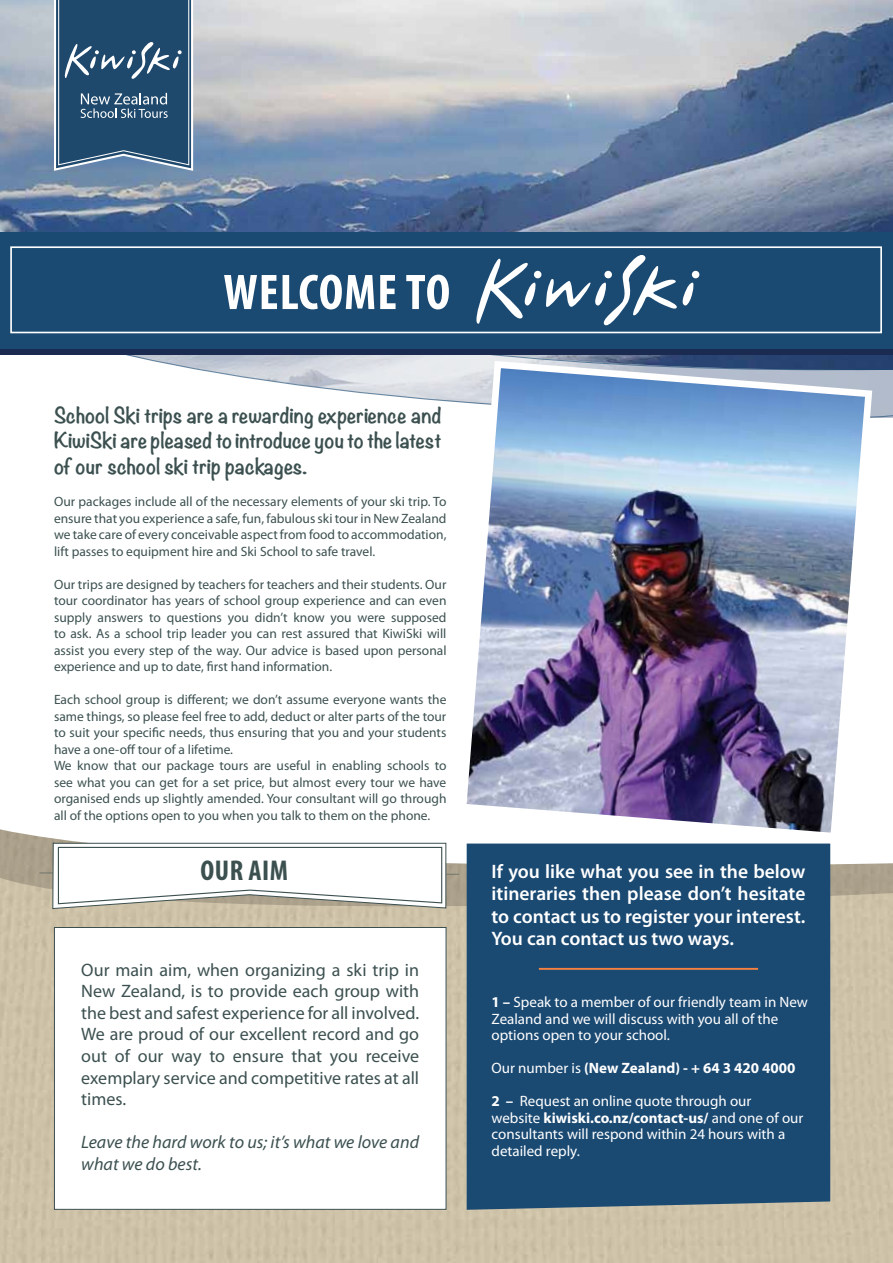
<style>
.page{position:relative;width:893px;height:1263px;background:#fff}
.page>*{position:absolute;margin:0;border:0;box-sizing:border-box;transform-origin:0 0}
.t1{font:700 condensed 50.55px "Myriad Pro";letter-spacing:.015em;color:#fff}
.t2{font:700 condensed 28.8px "Myriad Pro";color:#3c5050}
.t3{font:600 19.5px/22.5px "Myriad Pro";color:#fff;text-align:justify}
.t4{font:700 19.5px/25.5px "Noteworthy";color:#3c5050;text-align:justify}
.t5{font:18px/21.6px "Myriad Pro";color:#3c5050;text-align:justify}
.t6{font:italic 18px/21.6px "Myriad Pro";color:#3c5050}
.t7{font:15px/16.5px "Myriad Pro";color:#fff}
.t8{font:700 15px "Myriad Pro";color:#fff}
.t9{font:13.5px/16.5px "Myriad Pro";color:#3c5050;text-align:justify}
.s1{font-weight:700}
.s2{font-weight:400}
</style>
<div class="page">
<div style="left:0;top:908px;width:893px;height:355px;background:#cec2a8"></div>
<div style="left:54px;top:927px;width:392px;height:283px;background:#fff;border:1px solid #3c5050"></div>
<img style="left:0;top:0;width:893px;height:223px">
<svg style="left:0;top:227px;width:893px;height:5px;background:#50678f"></svg>
<svg style="left:0;top:829px;width:893px;height:54px"></svg>
<svg style="left:126px;top:355px;width:767px;height:63px"></svg>
<img style="left:456px;top:357px;width:420px;height:486px">
<div style="left:467px;top:843px;width:363px;height:367px;background:#1a4972"></div>
<hr style="left:539px;top:968px;width:219px;height:2px;background:#f58241">
<svg style="left:39px;top:842px;width:420px;height:67px"></svg>
<div style="left:0;top:238px;width:893px;height:117px;background:#1a2a50"></div>
<div style="left:0;top:232px;width:893px;height:117px;background:#1a4972"></div>
<div style="left:10px;top:246px;width:872px;height:87px;border:2px solid #fff"></div>
<svg style="left:476px;top:259px;width:61px;height:65px"></svg>
<div style="left:534px;top:271px;width:7px;height:7px;background:#fff;border-radius:50%"></div>
<div style="left:692px;top:271px;width:7px;height:7px;background:#fff;border-radius:50%"></div>
<svg style="left:546px;top:255px;width:149px;height:71px"></svg>
<svg style="left:53px;top:0;width:141px;height:172px;background:#3d6181"></svg>
<h1 class="t1" style="left:223px;top:261px;width:228px">WELCOME TO</h1>
<h3 class="t4" style="left:54px;top:402px;width:389px">School Ski trips are a rewarding experience and KiwiSki are pleased to introduce you to the latest of our school ski trip packages.</h3>
<p class="t9" style="left:54px;top:493px;width:394px">Our packages include all of the necessary elements of your ski trip. To ensure that you experience a safe, fun, fabulous ski tour in New Zealand we take care of every conceivable aspect from food to accommodation, lift passes to equipment hire and Ski School to safe travel.</p>
<p class="t9" style="left:54px;top:576px;width:394px">Our trips are designed by teachers for teachers and their students. Our tour coordinator has years of school group experience and can even supply answers to questions you didn’t know you were supposed to ask. As a school trip leader you can rest assured that KiwiSki will assist you every step of the way. Our advice is based upon personal experience and up to date, first hand information.</p>
<p class="t9" style="left:54px;top:691px;width:394px;text-align:left">Each school group is different; we don’t assume everyone wants the same things, so please feel free to add, deduct or alter parts of the tour to suit your specific needs, thus ensuring that you and your students have a one-off tour of a lifetime.<br>We know that our package tours are useful in enabling schools to see what you can get for a set price, but almost every tour we have organised ends up slightly amended. Your consultant will go through all of the options open to you when you talk to them on the phone.</p>
<h2 class="t2" style="left:200px;top:853px;width:87px">OUR AIM</h2>
<p class="t5" style="left:81px;top:958px;width:339px">Our main aim, when organizing a ski trip in New Zealand, is to provide each group with the best and safest experience for all involved.<br>We are proud of our excellent record and go out of our way to ensure that you receive exemplary service and competitive rates at all times.</p>
<h3 class="t6" style="left:81px;top:1131px;width:339px">Leave the hard work to us; it’s what we love and what we do best.</h3>
<h3 class="t3" style="left:492px;top:859px;width:315px">If you like what you see in the below itineraries then please don’t hesitate to contact us to register your interest.<br>You can contact us two ways.</h3>
<p class="t7" style="left:492px;top:994px;width:318px"><span class="s1">1 –</span> Speak to a member of our friendly team in New<br>Zealand and we will discuss with you all of the options open to your school.</p>
<p class="t8" style="left:492px;top:1058px;width:305px"><span class="s2">Our number is</span> (New Zealand) - + 64 3 420 4000</p>
<p class="t7" style="left:492px;top:1093px;width:313px"><span class="s1">2 –</span> Request an online quote through our website <span class="s1">kiwiski.co.nz/contact-us/</span> and one of our consultants will respond within 24 hours with a detailed reply.</p>
</div>
